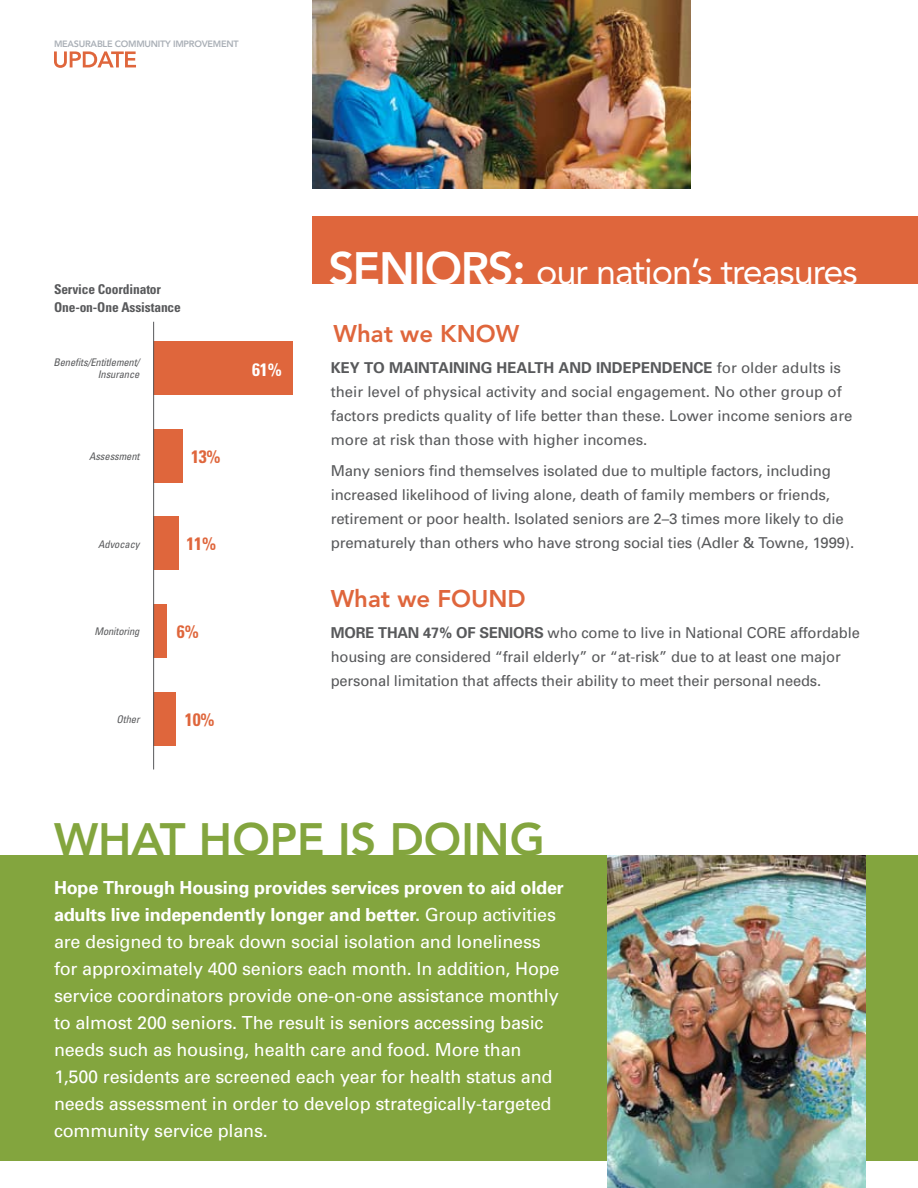
<style>
.page{position:relative;width:918px;height:1188px;background:#fff}
.page>*{position:absolute;margin:0;border:0;box-sizing:border-box;transform-origin:0 0}
.t1{font:800 45px "Avenir";color:#83a53e}
.t2{font:36px "Avenir";letter-spacing:-.03em;color:#fff}
.t3{font:800 24px "Avenir";color:#df663c}
.t4{font:18px/27px "Univers";letter-spacing:-.01em;color:#fff}
.t5{font:700 condensed 18px "Univers";color:#df663c}
.t6{font:700 condensed 18px "Univers";color:#fff}
.t7{font:15px/24px "Univers";letter-spacing:-.01em;color:#58595b}
.t8{font:700 15px "Univers";color:#58595b}
.t9{font:700 condensed 13.5px/18px "Univers";letter-spacing:-.01em;color:#58595b}
.t10{font:italic condensed 10.5px/12px "Univers";letter-spacing:-.01em;color:#58595b;text-align:right}
.t11{font:800 9.15px "Avenir";letter-spacing:-.025em;color:#aab0b7}
.s1{font-weight:800;font-size:45px}
.s2{font-weight:700}
</style>
<div class="page">
<div style="left:0;top:855px;width:918px;height:306px;background:#83a53e"></div>
<div style="left:312px;top:216px;width:606px;height:68px;background:#df663c"></div>
<img style="left:608px;top:855px;width:257px;height:333px">
<img style="left:312px;top:0;width:378px;height:189px">
<div style="left:153px;top:604px;width:14px;height:54px;background:#df663c"></div>
<div style="left:153px;top:692px;width:23px;height:54px;background:#df663c"></div>
<div style="left:153px;top:516px;width:25px;height:54px;background:#df663c"></div>
<div style="left:153px;top:429px;width:30px;height:54px;background:#df663c"></div>
<div style="left:153px;top:341px;width:140px;height:54px;background:#df663c"></div>
<hr style="left:153px;top:322px;width:1px;height:448px;background:#58595b">
<svg style="left:54px;top:51px;width:82px;height:17px"></svg>
<p class="t11" style="left:54px;top:39px;width:186px">MEASURABLE COMMUNITY IMPROVEMENT</p>
<p class="t9" style="left:54px;top:280px;width:129px">Service Coordinator<br>One-on-One Assistance</p>
<p class="t10" style="left:53px;top:356px;width:88px">Benefits/Entitlement/<br>Insurance</p>
<p class="t10" style="left:89px;top:450px;width:52px">Assessment</p>
<p class="t5" style="left:191px;top:445px;width:31px">13%</p>
<p class="t10" style="left:98px;top:538px;width:43px">Advocacy</p>
<p class="t5" style="left:186px;top:533px;width:31px">11%</p>
<p class="t10" style="left:94px;top:625px;width:47px">Monitoring</p>
<p class="t5" style="left:177px;top:621px;width:23px">6%</p>
<p class="t10" style="left:117px;top:713px;width:24px">Other</p>
<p class="t5" style="left:185px;top:709px;width:31px">10%</p>
<p class="t6" style="left:252px;top:359px;width:31px">61%</p>
<h2 class="t2" style="left:328px;top:250px;width:531px"><span class="s1">SENIORS:</span> our nation’s treasures</h2>
<h3 class="t3" style="left:334px;top:320px;width:187px">What we KNOW</h3>
<p class="t8" style="left:331px;top:359px;width:303px">Key to maintain ing health an d in depen</p>
<p class="t8" style="left:662px;top:359px;width:22px">dence</p>
<p class="t7" style="left:331px;top:356px;width:523px;text-indent:386px">for older adults is their level of physical activity and social engagement. No other group of factors predicts quality of life better than these. Lower income seniors are more at risk than those with higher incomes.</p>
<p class="t7" style="left:331px;top:459px;width:525px">Many seniors find themselves isolated due to multiple factors, including increased likelihood of living alone, death of family members or friends, retirement or poor health. Isolated seniors are 2–3 times more likely to die prematurely than others who have strong social ties (Adler &amp; Towne, 1999).</p>
<h3 class="t3" style="left:331px;top:585px;width:197px">What we FOUND</h3>
<p class="t8" style="left:331px;top:624px;width:12px">More</p>
<p class="t7" style="left:331px;top:621px;width:531px;text-indent:47px"><span class="s2">than 47% of seniors</span> who come to live in National CORE affordable housing are considered “frail elderly” or “at-risk” due to at least one major personal limitation that affects their ability to meet their personal needs.</p>
<h1 class="t1" style="left:54px;top:813px;width:492px">WHAT HOPE IS DOING</h1>
<p class="t4" style="left:54px;top:874px;width:511px"><span class="s2">Hope Through Housing provides services proven to aid older adults live independently longer and better.</span> Group activities are designed to break down social isolation and loneliness for approximately 400 seniors each month. In addition, Hope service coordinators provide one-on-one assistance monthly to almost 200 seniors. The result is seniors accessing basic needs such as housing, health care and food. More than 1,500 residents are screened each year for health status and needs assessment in order to develop strategically-targeted community service plans.</p>
</div>
